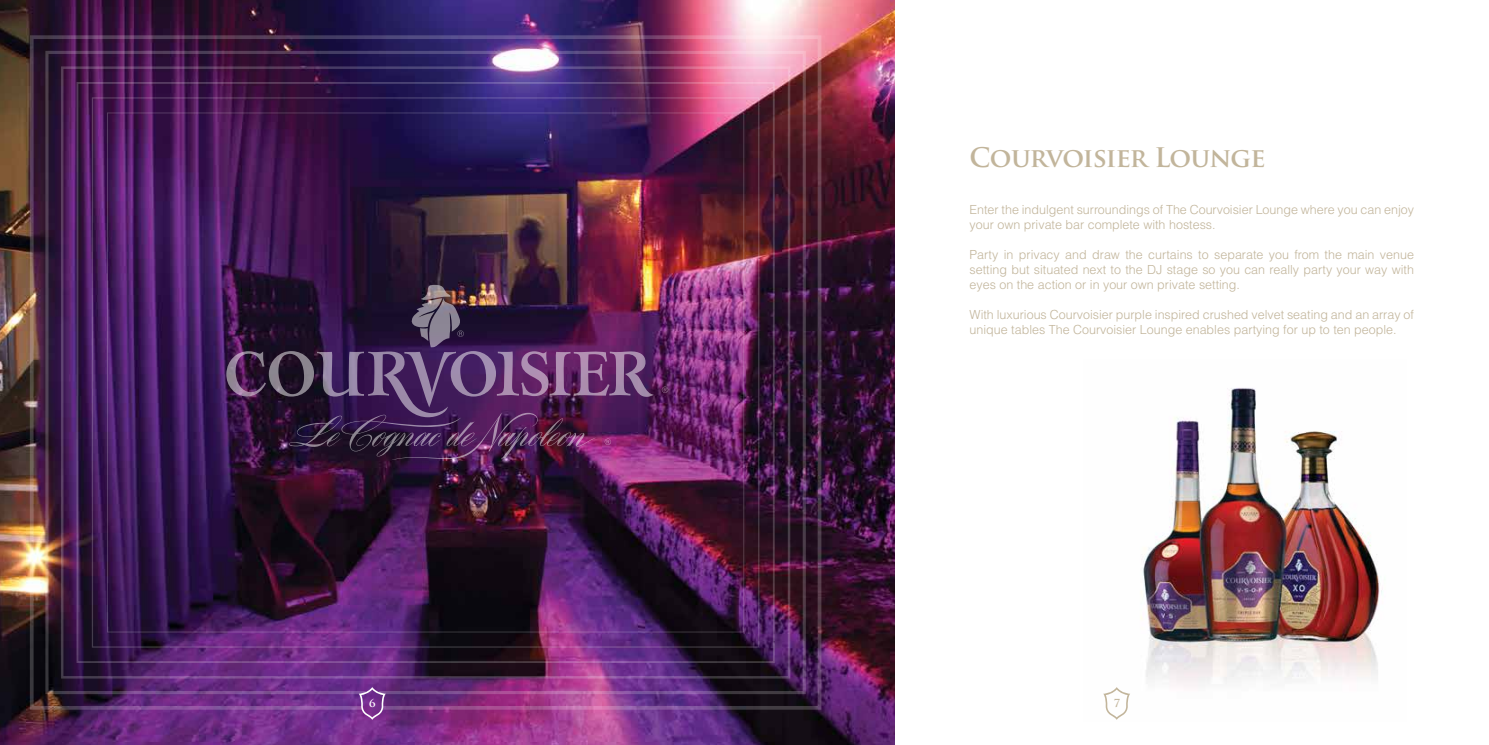
<style>
.page{position:relative;width:1489px;height:745px;background:#fff}
.page>*{position:absolute;margin:0;border:0;box-sizing:border-box;transform-origin:0 0}
.t1{font:700 26.25px "Trajan Pro";letter-spacing:-.03em;color:#c2b59b}
.t2{font:300 12.5px/15px "Helvetica";color:#c2b59b}
.t3{font:700 10.75px "Trajan Pro";color:#fff}
.t4{font:700 10.75px "Trajan Pro";color:#c2b59b}
</style>
<div class="page">
<img style="left:1116px;top:388px;width:267px;height:332px">
<img style="left:0;top:0;width:894px;height:744px">
<img style="left:30px;top:35px;width:791px;height:674px">
<img style="left:44px;top:49px;width:763px;height:646px">
<svg style="left:359px;top:686px;width:27px;height:33px"></svg>
<svg style="left:1103px;top:686px;width:27px;height:33px"></svg>
<svg style="left:661px;top:386px;width:7px;height:7px"></svg>
<img style="left:226px;top:285px;width:427px;height:175px">
<h1 class="t1" style="left:969px;top:141px;width:297px">Courvoisier Lounge</h1>
<p class="t2" style="left:969px;top:201px;width:446px">Enter the indulgent surroundings of The Courvoisier Lounge where you can enjoy your own private bar complete with hostess.</p>
<p class="t2" style="left:969px;top:246px;width:446px;text-align:justify">Party in privacy and draw the curtains to separate you from the main venue setting but situated next to the DJ stage so you can really party your way with eyes on the action or in your own private setting.</p>
<p class="t2" style="left:969px;top:306px;width:446px">With luxurious Courvoisier purple inspired crushed velvet seating and an array of unique tables The Courvoisier Lounge enables partying for up to ten people.</p>
<p class="t3" style="left:369px;top:695px;width:8px">6</p>
<p class="t4" style="left:1113px;top:695px;width:8px">7</p>
</div>
